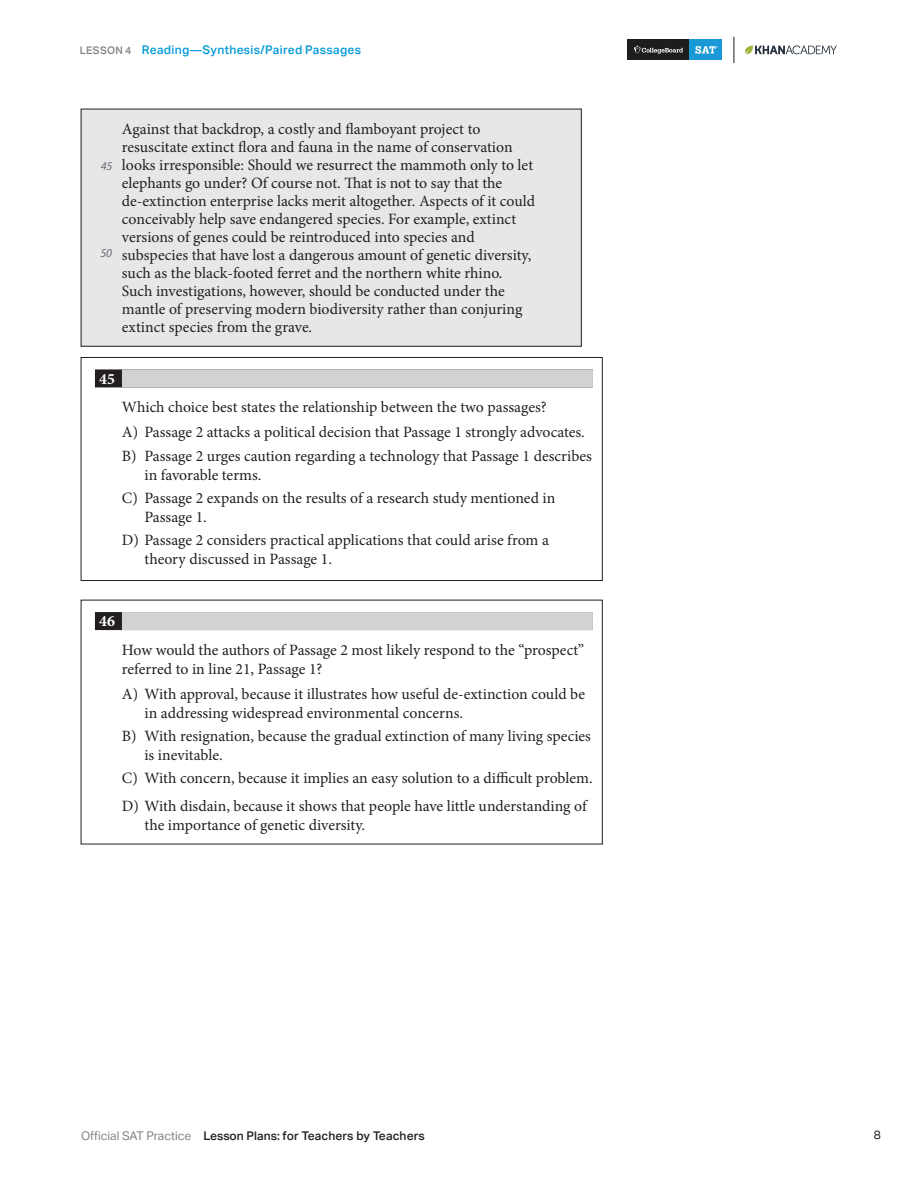
<style>
.page{position:relative;width:918px;height:1188px;background:#fff}
.page>*{position:absolute;margin:0;border:0;box-sizing:border-box;transform-origin:0 0}
.t1{font:15.75px/18.9px "Minion Pro";color:#231f20}
.t2{font:700 15.75px "Minion Pro";color:#fff}
.t3{font:500 12px "Aktiv Grotesk";color:#231f20}
.t4{font:500 12px "Aktiv Grotesk";letter-spacing:.025em;color:#069ad9}
.t5{font:12px "Aktiv Grotesk";color:#231f20}
.s1{font-size:10.5px;color:#808285}
.s2{font-family:"Myriad Pro";font-style:italic;font-size:12px;color:#6c6d70}
.s3{font-weight:400;color:#808285}
</style>
<div class="page">
<svg style="left:745px;top:45px;width:92px;height:10px"></svg>
<svg style="left:734px;top:37px;width:1px;height:26px"></svg>
<div style="left:628px;top:40px;width:62px;height:20px;background:#1c1d1d"></div>
<svg style="left:634px;top:45px;width:49px;height:9px"></svg>
<div style="left:690px;top:40px;width:32px;height:20px;background:#199ad7"></div>
<svg style="left:695px;top:46px;width:23px;height:8px"></svg>
<svg style="left:80px;top:108px;width:523px;height:737px"></svg>
<div style="left:95px;top:369px;width:498px;height:18px;background:#231f20"></div>
<div style="left:122px;top:369px;width:471px;height:18px;background:#d1d2d4"></div>
<div style="left:95px;top:612px;width:498px;height:18px;background:#231f20"></div>
<div style="left:122px;top:612px;width:471px;height:18px;background:#d1d2d4"></div>
<p class="t4" style="left:80px;top:43px;width:283px"><span class="s1">LESSON 4</span> Reading—Synthesis/Paired Passages</p>
<p class="t1" style="left:122px;top:120px;width:360px">Against that backdrop, a costly and flamboyant project to</p>
<p class="t1" style="left:122px;top:138px;width:392px">resuscitate extinct flora and fauna in the name of conservation</p>
<p class="t1" style="left:101px;top:156px;width:434px"><span class="s2">45</span> looks irresponsible: Should we resurrect the mammoth only to let</p>
<p class="t1" style="left:122px;top:174px;width:382px">elephants go under? Of course not. That is not to say that the</p>
<p class="t1" style="left:122px;top:192px;width:415px">de-extinction enterprise lacks merit altogether. Aspects of it could</p>
<p class="t1" style="left:122px;top:210px;width:396px">conceivably help save endangered species. For example, extinct</p>
<p class="t1" style="left:122px;top:228px;width:354px">versions of genes could be reintroduced into species and</p>
<p class="t1" style="left:101px;top:246px;width:432px"><sup>50</sup> subspecies that have lost a dangerous amount of genetic diversity,</p>
<p class="t1" style="left:122px;top:264px;width:382px">such as the black-footed ferret and the northern white rhino.</p>
<p class="t1" style="left:122px;top:282px;width:384px">Such investigations, however, should be conducted under the</p>
<p class="t1" style="left:122px;top:300px;width:402px">mantle of preserving modern biodiversity rather than conjuring</p>
<p class="t1" style="left:122px;top:318px;width:192px">extinct species from the grave.</p>
<p class="t2" style="left:99px;top:368px;width:17px">45</p>
<p class="t1" style="left:122px;top:398px;width:426px">Which choice best states the relationship between the two passages?</p>
<p class="t1" style="left:122px;top:423px;width:464px">A) Passage 2 attacks a political decision that Passage 1 strongly advocates.</p>
<p class="t1" style="left:144px;top:446px;width:449px;text-indent:-23px">B) Passage 2 urges caution regarding a technology that Passage 1 describes in favorable terms.</p>
<p class="t1" style="left:144px;top:489px;width:412px;text-indent:-23px">C) Passage 2 expands on the results of a research study mentioned in<br>Passage 1.</p>
<p class="t1" style="left:144px;top:531px;width:406px;text-indent:-23px">D) Passage 2 considers practical applications that could arise from a theory discussed in Passage 1.</p>
<p class="t2" style="left:99px;top:610px;width:17px">46</p>
<p class="t1" style="left:122px;top:641px;width:464px">How would the authors of Passage 2 most likely respond to the “prospect” referred to in line 21, Passage 1?</p>
<p class="t1" style="left:144px;top:684px;width:442px;text-indent:-23px">A) With approval, because it illustrates how useful de-extinction could be in addressing widespread environmental concerns.</p>
<p class="t1" style="left:144px;top:727px;width:448px;text-indent:-23px">B) With resignation, because the gradual extinction of many living species is inevitable.</p>
<p class="t1" style="left:122px;top:769px;width:472px">C) With concern, because it implies an easy solution to a difficult problem.</p>
<p class="t1" style="left:144px;top:797px;width:444px;text-indent:-23px">D) With disdain, because it shows that people have little understanding of the importance of genetic diversity.</p>
<p class="t3" style="left:81px;top:1129px;width:345px"><span class="s3">Official SAT Practice</span> Lesson Plans: for Teachers by Teachers</p>
<p class="t5" style="left:874px;top:1128px;width:9px">8</p>
</div>
